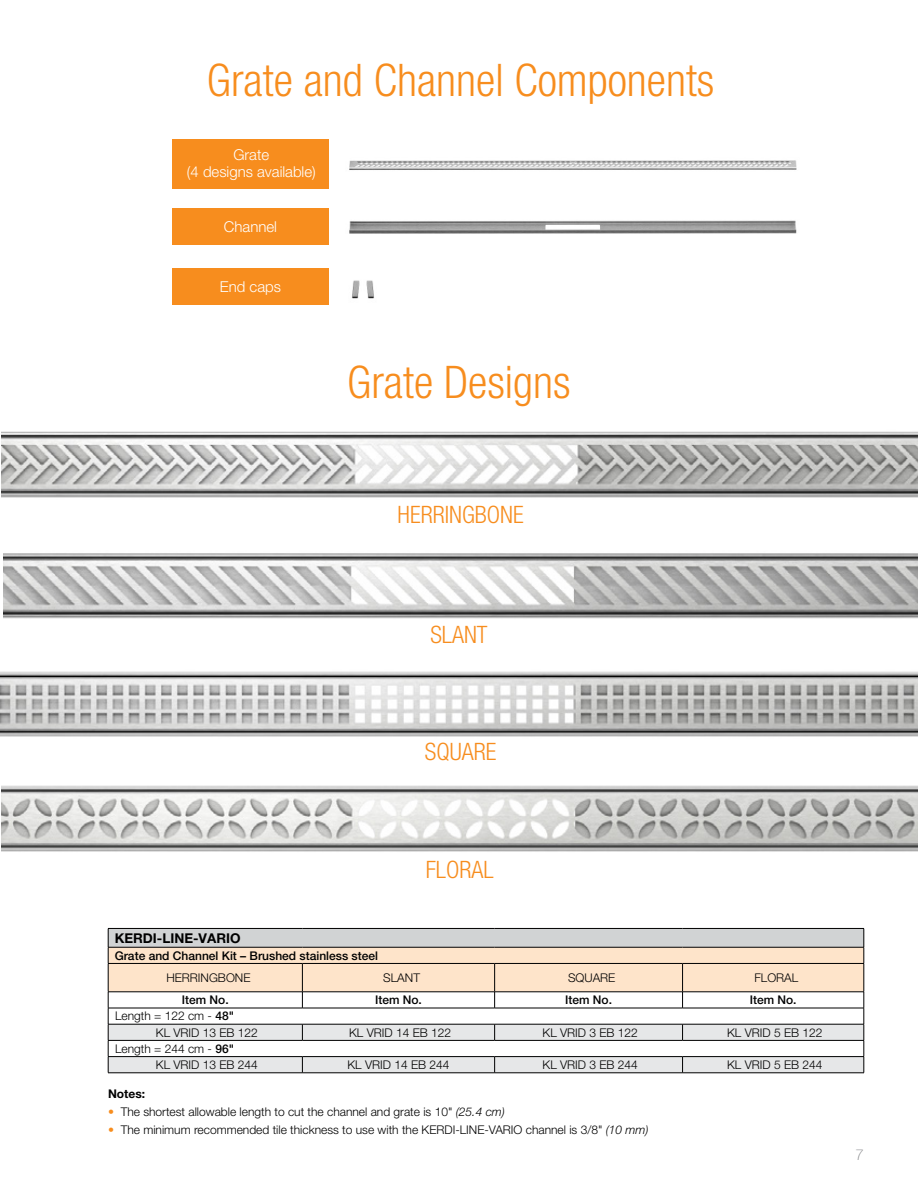
<style>
.page{position:relative;width:918px;height:1188px;background:#fff}
.page>*{position:absolute;margin:0;border:0;box-sizing:border-box;transform-origin:0 0}
.t1{font:300 condensed 45px "Helvetica Neue LT Pro";color:#f78d1e}
.t2{font:300 condensed 24px "Helvetica Neue LT Pro";color:#f78d1e}
.t3{font:300 15px/16.5px "Helvetica Neue LT Pro";color:#fff;text-align:center}
.t4{font:100 15px "Helvetica Neue LT Pro";color:#808285}
.t5{font:700 13.5px "Helvetica Neue LT Pro";color:#000}
.t6{font:300 12px/16.2px "Helvetica Neue LT Pro";color:#000}
.t7{font:500 12px "Helvetica Neue LT Pro";color:#000}
.t8{font:700 12px "Helvetica Neue LT Pro";color:#000}
.s1{font-weight:500}
.s2{color:#f78d1e}
.s3{font-style:italic}
</style>
<div class="page">
<div style="left:172px;top:139px;width:157px;height:49px;background:#f78d1e"></div>
<img style="left:2px;top:785px;width:916px;height:67px">
<img style="left:2px;top:431px;width:916px;height:67px">
<img style="left:3px;top:553px;width:915px;height:66px">
<img style="left:0;top:671px;width:918px;height:66px">
<div style="left:172px;top:208px;width:157px;height:37px;background:#f78d1e"></div>
<div style="left:172px;top:268px;width:157px;height:37px;background:#f78d1e"></div>
<img style="left:349px;top:160px;width:448px;height:10px">
<img style="left:349px;top:220px;width:448px;height:14px">
<img style="left:352px;top:280px;width:8px;height:19px">
<img style="left:366px;top:280px;width:8px;height:19px">
<hr style="left:108px;top:1073px;width:194px;height:1px;background:#000">
<hr style="left:302px;top:1073px;width:193px;height:1px;background:#000">
<hr style="left:495px;top:1073px;width:188px;height:1px;background:#000">
<hr style="left:683px;top:1073px;width:181px;height:1px;background:#000">
<hr style="left:108px;top:928px;width:194px;height:1px;background:#000">
<hr style="left:302px;top:928px;width:193px;height:1px;background:#000">
<hr style="left:495px;top:928px;width:188px;height:1px;background:#000">
<hr style="left:683px;top:928px;width:181px;height:1px;background:#000">
<svg style="left:108px;top:929px;width:757px;height:144px"></svg>
<h1 class="t1" style="left:207px;top:54px;width:509px">Grate and Channel Components</h1>
<p class="t3" style="left:187px;top:146px;width:130px">Grate<br>(4 designs available)</p>
<p class="t3" style="left:224px;top:218px;width:55px">Channel</p>
<p class="t3" style="left:220px;top:278px;width:63px">End caps</p>
<h1 class="t1" style="left:347px;top:357px;width:225px">Grate Designs</h1>
<h2 class="t2" style="left:398px;top:501px;width:128px">HERRINGBONE</h2>
<h2 class="t2" style="left:430px;top:621px;width:59px">SLANT</h2>
<h2 class="t2" style="left:425px;top:738px;width:73px">SQUARE</h2>
<h2 class="t2" style="left:426px;top:855px;width:70px">FLORAL</h2>
<p class="t5" style="left:115px;top:930px;width:127px">KERDI-LINE-VARIO</p>
<p class="t7" style="left:115px;top:948px;width:265px">Grate and Channel Kit – Brushed stainless steel</p>
<p class="t6" style="left:166px;top:969px;width:86px">HERRINGBONE</p>
<p class="t6" style="left:383px;top:969px;width:38px">SLANT</p>
<p class="t6" style="left:568px;top:969px;width:49px">SQUARE</p>
<p class="t6" style="left:754px;top:969px;width:45px">FLORAL</p>
<p class="t7" style="left:182px;top:993px;width:48px">Item No.</p>
<p class="t7" style="left:375px;top:993px;width:48px">Item No.</p>
<p class="t7" style="left:565px;top:993px;width:48px">Item No.</p>
<p class="t7" style="left:750px;top:993px;width:48px">Item No.</p>
<p class="t6" style="left:156px;top:1008px;width:104px;text-indent:-41px">Length = 122 cm - <span class="s1">48"<br></span>KL VRID 13 EB 122</p>
<p class="t6" style="left:349px;top:1024px;width:104px">KL VRID 14 EB 122</p>
<p class="t6" style="left:543px;top:1024px;width:97px">KL VRID 3 EB 122</p>
<p class="t6" style="left:727px;top:1024px;width:97px">KL VRID 5 EB 122</p>
<p class="t6" style="left:156px;top:1040px;width:104px;text-indent:-41px">Length = 244 cm - <span class="s1">96"<br></span>KL VRID 13 EB 244</p>
<p class="t6" style="left:348px;top:1056px;width:104px">KL VRID 14 EB 244</p>
<p class="t6" style="left:543px;top:1056px;width:97px">KL VRID 3 EB 244</p>
<p class="t6" style="left:727px;top:1056px;width:97px">KL VRID 5 EB 244</p>
<p class="t8" style="left:108px;top:1086px;width:39px">Notes:</p>
<p class="t6" style="left:108px;top:1103px;width:399px"><span class="s2">•</span> The shortest allowable length to cut the channel and grate is 10" <span class="s3">(25.4 cm)</span></p>
<p class="t6" style="left:108px;top:1121px;width:542px"><span class="s2">•</span> The minimum recommended tile thickness to use with the KERDI-LINE-VARIO channel is 3/8" <span class="s3">(10 mm)</span></p>
<p class="t4" style="left:856px;top:1146px;width:10px">7</p>
</div>
